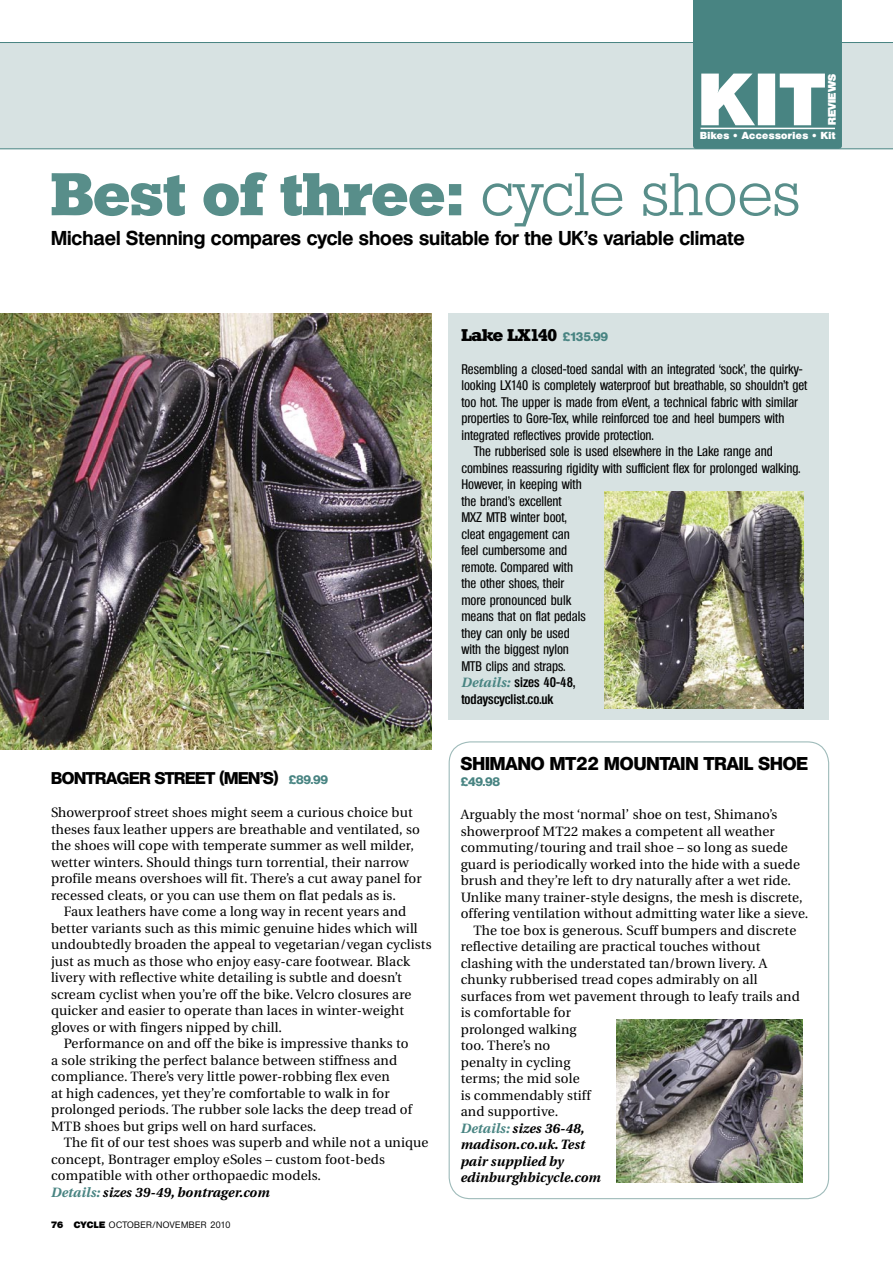
<style>
.page{position:relative;width:893px;height:1263px;background:#fff}
.page>*{position:absolute;margin:0;border:0;box-sizing:border-box;transform-origin:0 0}
._2ndPara{font:700 58.65px "Stafford";color:#588e8a}
.t1{font:700 19.5px "Olympia";color:#000}
.t2{font:800 18px "Olympia";color:#000}
.t3{font:800 16.5px "Olympia";letter-spacing:-.02em;color:#000}
.t4{font:700 16.5px "Stafford";letter-spacing:-.02em;color:#000}
.t5{font:13.5px/16.5px "Utopia";letter-spacing:.01em;color:#000}
.t6{font:500 condensed 13.5px/16.5px "Olympia";color:#000}
.t7{font:italic 700 13.5px/16.5px "Utopia";letter-spacing:.01em;color:#000}
.t8{font:600 condensed 13.5px/16.5px "Olympia";color:#000}
.t9{font:800 12px "Olympia";color:#488482}
.t10{font:800 10.65px "Olympia";color:#fff}
.t11{font:800 9.9px "Olympia";letter-spacing:.04em;color:#fff}
.t12{font:500 9px "Olympia";letter-spacing:.05em;color:#000}
.s1{font-family:"Utopia";font-weight:700}
.s2{font-weight:300}
.s3{font-size:12px;color:#488482}
.s4{color:#488482}
.s5{font-weight:800}
.s6{font-family:"Olympia";font-weight:800;font-size:12px;color:#488482}
.s7{font-family:"Utopia";font-weight:700;font-style:italic;font-stretch:normal;color:#488482}
</style>
<div class="page">
<div style="left:0;top:42px;width:893px;height:107px;background:#d7e2e2"></div>
<svg style="left:693px;top:0;width:149px;height:149px"></svg>
<hr style="left:701px;top:128px;width:134px;height:1px;background:#fff">
<img style="left:617px;top:1019px;width:185px;height:164px">
<img style="left:0;top:314px;width:432px;height:436px">
<div style="left:449px;top:314px;width:380px;height:406px;background:#d7e2e2"></div>
<img style="left:604px;top:491px;width:199px;height:218px">
<p class="t10" style="left:825px;top:125px;width:53px;rotate:-90deg">REVIEWS</p>
<p class="t11" style="left:700px;top:129px;width:137px">Bikes <span class="s1">•</span> Accessories <span class="s1">•</span> Kit</p>
<p class="_2ndPara" style="left:51px;top:159px;width:751px">Best of three: <span class="s2">cycle shoes</span></p>
<p class="t1" style="left:51px;top:226px;width:695px">Michael Stenning compares cycle shoes suitable for the UK’s variable climate</p>
<p class="t3" style="left:51px;top:769px;width:279px">BONTRAGER STREET (MEN’S) <span class="s3">£89.99</span></p>
<p class="t5" style="left:51px;top:805px;width:372px">Showerproof street shoes might seem a curious choice but theses faux leather uppers are breathable and ventilated, so the shoes will cope with temperate summer as well milder, wetter winters. Should things turn torrential, their narrow profile means overshoes will fit. There’s a cut away panel for recessed cleats, or you can use them on flat pedals as is.</p>
<p class="t5" style="left:51px;top:904px;width:382px;text-indent:13px">Faux leathers have come a long way in recent years and better variants such as this mimic genuine hides which will undoubtedly broaden the appeal to vegetarian/vegan cyclists just as much as those who enjoy easy-care footwear. Black livery with reflective white detailing is subtle and doesn’t scream cyclist when you’re off the bike. Velcro closures are quicker and easier to operate than laces in winter-weight gloves or with fingers nipped by chill.</p>
<p class="t5" style="left:51px;top:1036px;width:363px;text-indent:13px">Performance on and off the bike is impressive thanks to a sole striking the perfect balance between stiffness and compliance. There’s very little power-robbing flex even<br>at high cadences, yet they’re comfortable to walk in for prolonged periods. The rubber sole lacks the deep tread of MTB shoes but grips well on hard surfaces.</p>
<p class="t5" style="left:51px;top:1135px;width:379px;text-indent:13px">The fit of our test shoes was superb and while not a unique concept, Bontrager employ eSoles – custom foot-beds compatible with other orthopaedic models.</p>
<p class="t7" style="left:51px;top:1184px;width:220px"><span class="s4">Details:</span> sizes 39-49, bontrager.com</p>
<p class="t12" style="left:51px;top:1219px;width:181px"><span class="s5">76 cycle</span> OCTOBER/NOVEMBER 2010</p>
<p class="t4" style="left:461px;top:325px;width:148px">Lake LX140 <span class="s6">£135.99</span></p>
<p class="t6" style="left:461px;top:361px;width:347px">Resembling a closed-toed sandal with an integrated ‘sock’, the quirky&shy;looking LX140 is completely waterproof but breathable, so shouldn't get too hot. The upper is made from eVent, a technical fabric with similar properties to Gore-Tex, while reinforced toe and heel bumpers with integrated reflectives provide protection.</p>
<p class="t6" style="left:461px;top:443px;width:341px;text-indent:13px">The rubberised sole is used elsewhere in the Lake range and combines reassuring rigidity with sufficient flex for prolonged walking.<br>However, in keeping with<br>the brand’s excellent<br>MXZ mtb winter boot,<br>cleat engagement can<br>feel cumbersome and<br>remote. Compared with<br>the other shoes, their<br>more pronounced bulk<br>means that on flat pedals<br>they can only be used<br>with the biggest nylon<br>MTB clips and straps.</p>
<p class="t8" style="left:461px;top:674px;width:115px"><span class="s7">Details:</span> sizes 40-48, todayscyclist.co.uk</p>
<p class="t2" style="left:461px;top:752px;width:349px">SHIMANO MT22 MOUNTAIN TRAIL SHOE</p>
<p class="t9" style="left:461px;top:775px;width:41px">£49.98</p>
<p class="t5" style="left:461px;top:806px;width:349px">Arguably the most ‘normal’ shoe on test, Shimano’s showerproof MT22 makes a competent all weather commuting/touring and trail shoe – so long as suede guard is periodically worked into the hide with a suede brush and they’re left to dry naturally after a wet ride.<br>Unlike many trainer-style designs, the mesh is discrete, offering ventilation without admitting water like a sieve.</p>
<p class="t5" style="left:461px;top:922px;width:341px;text-indent:13px">The toe box is generous. Scuff bumpers and discrete reflective detailing are practical touches without clashing with the understated tan/brown livery. A chunky rubberised tread copes admirably on all surfaces from wet pavement through to leafy trails and is comfortable for<br>prolonged walking<br>too. There’s no<br>penalty in cycling<br>terms; the mid sole<br>is commendably stiff<br>and supportive.</p>
<p class="t7" style="left:461px;top:1120px;width:142px"><span class="s4">Details:</span> sizes 36-48, madison.co.uk. Test pair supplied by edinburghbicycle.com</p>
</div>
